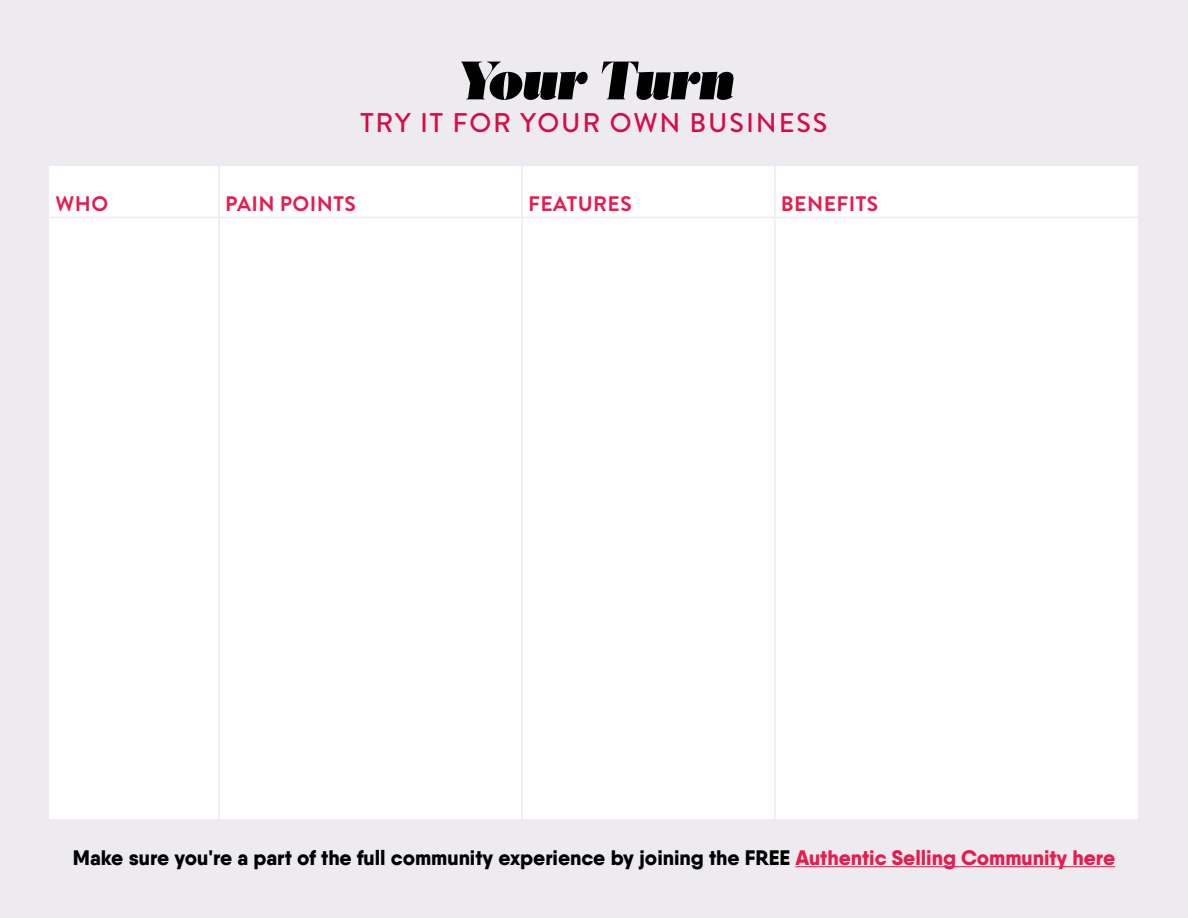
<style>
.page{position:relative;width:1188px;height:918px;background:#edebef}
.page>*{position:absolute;margin:0;border:0;box-sizing:border-box;transform-origin:0 0}
.t1{font:italic 54px "Acta Poster";letter-spacing:-.01em;color:#000}
.t2{font:500 27px "Brandon Grotesque";letter-spacing:.07em;color:#d50c47}
.t3{font:800 21px "Qanelas";color:#000}
.t4{font:700 21px "Brandon Grotesque";letter-spacing:.02em;color:#e71b50}
.s1{color:#e71b50}
</style>
<div class="page">
<div style="left:50px;top:166px;width:1088px;height:652px;background:#fff"></div>
<hr style="left:218px;top:166px;width:2px;height:51px;background:#edebef">
<hr style="left:521px;top:166px;width:2px;height:51px;background:#edebef">
<hr style="left:774px;top:166px;width:2px;height:51px;background:#edebef">
<hr style="left:50px;top:217px;width:169px;height:1px;background:#edebef">
<hr style="left:219px;top:217px;width:303px;height:1px;background:#edebef">
<hr style="left:218px;top:218px;width:2px;height:602px;background:#edebef">
<hr style="left:522px;top:217px;width:253px;height:1px;background:#edebef">
<hr style="left:521px;top:218px;width:2px;height:602px;background:#edebef">
<hr style="left:775px;top:217px;width:363px;height:1px;background:#edebef">
<hr style="left:774px;top:218px;width:2px;height:602px;background:#edebef">
<hr style="left:795px;top:866px;width:320px;height:1px;background:#e71b50">
<h1 class="t1" style="left:455px;top:47px;width:279px">Your Turn</h1>
<p class="t2" style="left:360px;top:104px;width:469px">TRY IT FOR YOUR OWN BUSINESS</p>
<p class="t4" style="left:56px;top:190px;width:54px">WHO</p>
<p class="t4" style="left:225px;top:190px;width:132px">PAIN POINTS</p>
<p class="t4" style="left:528px;top:190px;width:105px">FEATURES</p>
<p class="t4" style="left:781px;top:190px;width:99px">BENEFITS</p>
<p class="t3" style="left:73px;top:844px;width:1044px">Make sure you're a part of the full community experience by joining the FREE <span class="s1">Authentic Selling Community here</span></p>
</div>
